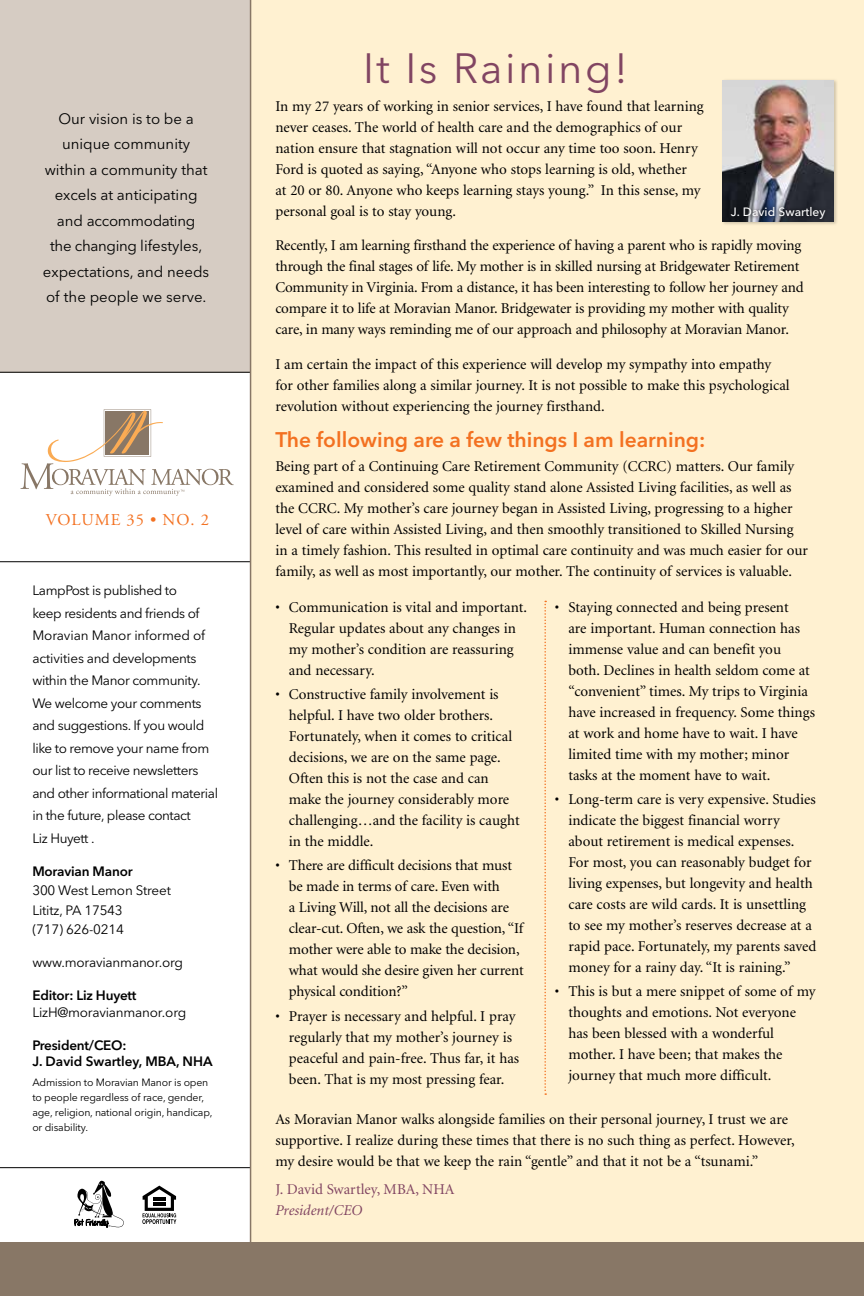
<style>
.page{position:relative;width:864px;height:1296px;background:#fff}
.page>*{position:absolute;margin:0;border:0;box-sizing:border-box;transform-origin:0 0}
.t1{font:42px "Avenir Next LT Pro";letter-spacing:.06em;color:#814562}
.t2{font:600 21px "Avenir Next LT Pro";color:#f37121}
.t3{font:16.5px "Adobe Garamond";letter-spacing:.06em;color:#f37121}
.t4{font:15px/21px "Minion";color:#000}
.t5{font:15px/25.5px "Avenir Next LT Pro";color:#000;text-align:center}
.t6{font:15px "Minion";color:#814562}
.t7{font:italic 15px "Minion";color:#814562}
.t8{font:13.5px/22.5px "Avenir Next LT Pro";letter-spacing:-.03em;color:#000}
.t9{font:600 13.5px/16.5px "Avenir Next LT Pro";letter-spacing:-.015em;color:#000}
.t10{font:500 12px "Avenir Next LT Pro";color:#fff}
.t11{font:10.5px/15px "Avenir Next LT Pro";letter-spacing:-.015em;color:#000}
</style>
<div class="page">
<div style="left:0;top:1242px;width:864px;height:54px;background:#876"></div>
<div style="left:251px;top:0;width:613px;height:1242px;background:#fff1d1"></div>
<div style="left:0;top:0;width:251px;height:373px;background:#d6ccc3"></div>
<svg style="left:75px;top:1181px;width:49px;height:46px"></svg>
<svg style="left:142px;top:1186px;width:34px;height:38px"></svg>
<svg style="left:20px;top:409px;width:214px;height:87px"></svg>
<hr style="left:0;top:372px;width:251px;height:1px;background:#000">
<hr style="left:0;top:561px;width:251px;height:1px;background:#000">
<hr style="left:0;top:1167px;width:251px;height:1px;background:#000">
<hr style="left:250px;top:0;width:1px;height:1296px;background:#876">
<div style="left:721px;top:79px;width:117px;height:147px;background:#000;opacity:.2"></div>
<img style="left:722px;top:80px;width:112px;height:142px">
<div style="left:727px;top:203px;width:102px;height:20px;background:#000;opacity:.75"></div>
<svg style="left:544px;top:601px;width:2px;height:494px"></svg>
<p class="t5" style="left:43px;top:106px;width:168px">Our vision is to be a unique community within a community that excels at anticipating and accommodating<br>the changing lifestyles, expectations, and needs of the people we serve.</p>
<p class="t3" style="left:46px;top:511px;width:165px">VOLUME 35 • NO. 2</p>
<p class="t8" style="left:32px;top:579px;width:187px">LampPost is published to<br>keep residents and friends of<br>Moravian Manor informed of activities and developments within the Manor community.<br>We welcome your comments and suggestions. If you would like to remove your name from our list to receive newsletters and other informational material in the future, please contact<br>Liz Huyett .</p>
<p class="t9" style="left:32px;top:863px;width:102px">Moravian Manor</p>
<p class="t8" style="left:32px;top:881px;width:140px;line-height:19.5px">300 West Lemon Street<br>Lititz, PA 17543<br>(717) 626-0214</p>
<p class="t8" style="left:32px;top:951px;width:152px">www.moravianmanor.org</p>
<p class="t9" style="left:32px;top:987px;width:106px">Editor: Liz Huyett</p>
<p class="t8" style="left:32px;top:1001px;width:155px">LizH@moravianmanor.org</p>
<p class="t9" style="left:32px;top:1037px;width:182px">President/CEO:<br>J. David Swartley, MBA, NHA</p>
<p class="t11" style="left:32px;top:1075px;width:182px">Admission to Moravian Manor is open to people regardless of race, gender, age, religion, national origin, handicap, or disability.</p>
<h1 class="t1" style="left:363px;top:43px;width:266px">It Is Raining!</h1>
<p class="t4" style="left:275px;top:96px;width:430px">In my 27 years of working in senior services, I have found that learning never ceases. The world of health care and the demographics of our nation ensure that stagnation will not occur any time too soon. Henry Ford is quoted as saying, “Anyone who stops learning is old, whether<br>at 20 or 80. Anyone who keeps learning stays young.” In this sense, my personal goal is to stay young.</p>
<p class="t4" style="left:275px;top:235px;width:530px">Recently, I am learning firsthand the experience of having a parent who is rapidly moving through the final stages of life. My mother is in skilled nursing at Bridgewater Retirement Community in Virginia. From a distance, it has been interesting to follow her journey and compare it to life at Moravian Manor. Bridgewater is providing my mother with quality care, in many ways reminding me of our approach and philosophy at Moravian Manor.</p>
<p class="t4" style="left:275px;top:354px;width:516px">I am certain the impact of this experience will develop my sympathy into empathy for other families along a similar journey. It is not possible to make this psychological revolution without experiencing the journey firsthand.</p>
<h2 class="t2" style="left:275px;top:426px;width:432px">The following are a few things I am learning:</h2>
<p class="t4" style="left:275px;top:456px;width:534px">Being part of a Continuing Care Retirement Community (CCRC) matters. Our family examined and considered some quality stand alone Assisted Living facilities, as well as the CCRC. My mother’s care journey began in Assisted Living, progressing to a higher level of care within Assisted Living, and then smoothly transitioned to Skilled Nursing in a timely fashion. This resulted in optimal care continuity and was much easier for our family, as well as most importantly, our mother. The continuity of services is valuable.</p>
<p class="t10" style="left:731px;top:205px;width:96px">J. David Swartley</p>
<p class="t4" style="left:289px;top:597px;width:240px;text-indent:-14px">• Communication is vital and important.<br>Regular updates about any changes in my mother’s condition are reassuring and necessary.</p>
<p class="t4" style="left:289px;top:684px;width:232px;text-indent:-14px">• Constructive family involvement is helpful. I have two older brothers.<br>Fortunately, when it comes to critical decisions, we are on the same page.<br>Often this is not the case and can make the journey considerably more challenging…and the facility is caught in the middle.</p>
<p class="t4" style="left:289px;top:856px;width:236px;text-indent:-14px">• There are difficult decisions that must be made in terms of care. Even with<br>a Living Will, not all the decisions are clear-cut. Often, we ask the question, “If mother were able to make the decision, what would she desire given her current physical condition?”</p>
<p class="t4" style="left:289px;top:1006px;width:232px;text-indent:-14px">• Prayer is necessary and helpful. I pray regularly that my mother’s journey is peaceful and pain-free. Thus far, it has been. That is my most pressing fear.</p>
<p class="t4" style="left:568px;top:597px;width:248px;text-indent:-13px">• Staying connected and being present<br>are important. Human connection has immense value and can benefit you both. Declines in health seldom come at “convenient” times. My trips to Virginia have increased in frequency. Some things at work and home have to wait. I have limited time with my mother; minor tasks at the moment have to wait.</p>
<p class="t4" style="left:568px;top:789px;width:250px;text-indent:-13px">• Long-term care is very expensive. Studies indicate the biggest financial worry about retirement is medical expenses.<br>For most, you can reasonably budget for living expenses, but longevity and health care costs are wild cards. It is unsettling to see my mother’s reserves decrease at a rapid pace. Fortunately, my parents saved money for a rainy day. “It is raining.”</p>
<p class="t4" style="left:568px;top:982px;width:249px;text-indent:-13px">• This is but a mere snippet of some of my thoughts and emotions. Not everyone has been blessed with a wonderful mother. I have been; that makes the journey that much more difficult.</p>
<p class="t4" style="left:275px;top:1109px;width:521px">As Moravian Manor walks alongside families on their personal journey, I trust we are supportive. I realize during these times that there is no such thing as perfect. However, my desire would be that we keep the rain “gentle” and that it not be a “tsunami.”</p>
<p class="t6" style="left:275px;top:1181px;width:181px">J. David Swartley, MBA, NHA</p>
<p class="t7" style="left:275px;top:1202px;width:89px">President/CEO</p>
</div>
